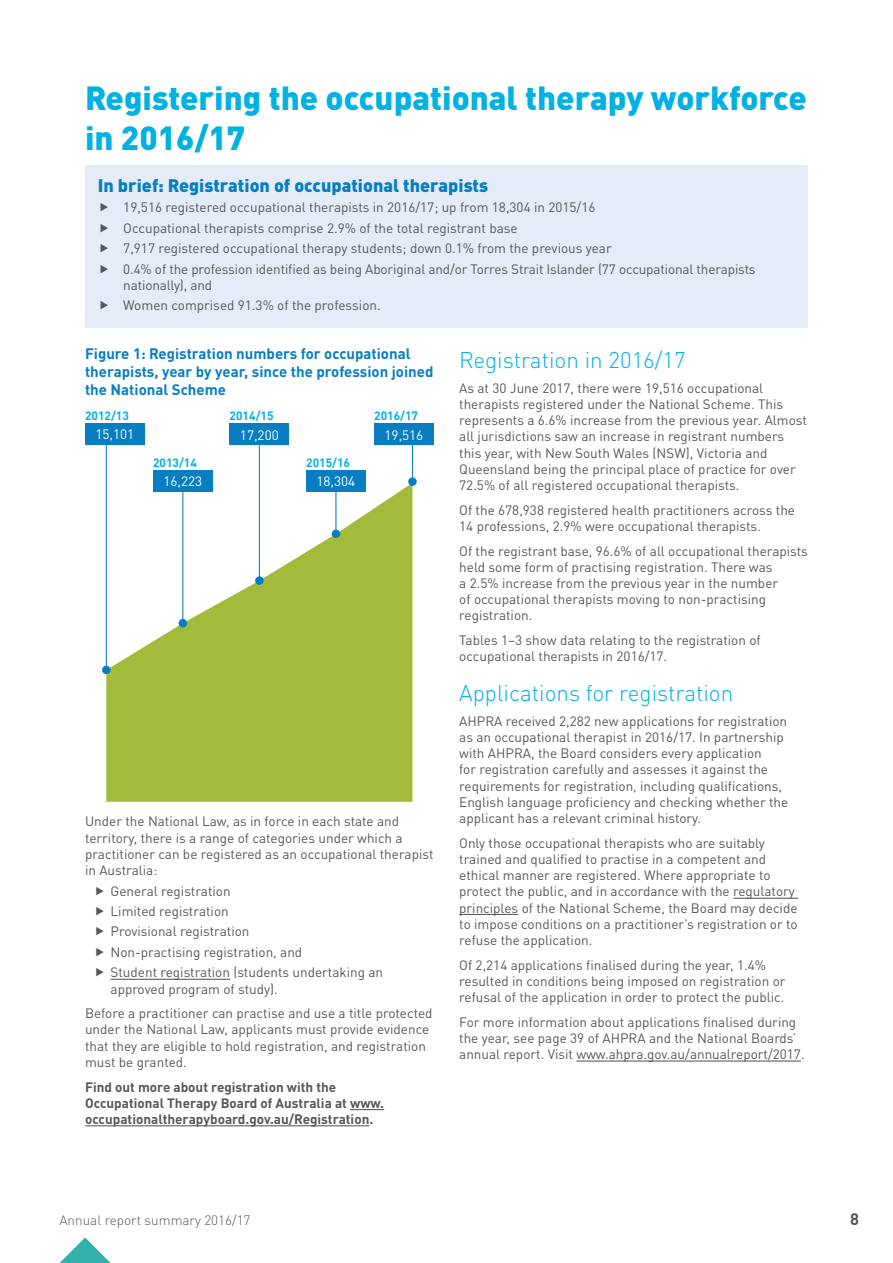
<style>
.page{position:relative;width:893px;height:1263px;background:#fff}
.page>*{position:absolute;margin:0;border:0;box-sizing:border-box;transform-origin:0 0}
.t1{font:900 33px/39.6px "DINOT";color:#00b1e3}
.t2{font:300 22.5px "DINOT";color:#00b1e3}
.t3{font:900 18px "DINOT";color:#077dc2}
.t4{font:700 16.5px "DINOT";color:#54585b}
.t5{font:700 15px/18px "DINOT";color:#077dc2}
.t6{font:13.5px/16.2px "DINOT";color:#54585b}
.t7{font:700 13.5px/16.2px "DINOT";color:#54585b}
.t8{font:13.5px "DINOT";color:#fff}
.t9{font:300 13.5px "DINOT";color:#54585b}
.t10{font:700 12px "DINOT";color:#00b1e3}
</style>
<div class="page">
<svg style="left:59px;top:1237px;width:52px;height:26px"></svg>
<div style="left:85px;top:165px;width:723px;height:163px;background:#e5ebf7"></div>
<hr style="left:111px;top:979px;width:119px;height:1px;background:#54585b">
<hr style="left:350px;top:1109px;width:34px;height:1px;background:#54585b">
<hr style="left:85px;top:1125px;width:284px;height:1px;background:#54585b">
<svg style="left:106px;top:483px;width:306px;height:319px;fill:#a2bb3a"></svg>
<hr style="left:106px;top:442px;width:1px;height:228px;background:#077dc2">
<hr style="left:259px;top:445px;width:1px;height:136px;background:#077dc2">
<hr style="left:182px;top:488px;width:1px;height:135px;background:#077dc2">
<hr style="left:335px;top:490px;width:1px;height:44px;background:#077dc2">
<hr style="left:412px;top:442px;width:1px;height:39px;background:#077dc2">
<div style="left:85px;top:423px;width:60px;height:22px;background:#077dc2"></div>
<div style="left:153px;top:471px;width:60px;height:21px;background:#077dc2"></div>
<div style="left:230px;top:424px;width:59px;height:21px;background:#077dc2"></div>
<div style="left:306px;top:471px;width:60px;height:21px;background:#077dc2"></div>
<div style="left:374px;top:424px;width:60px;height:21px;background:#077dc2"></div>
<div style="left:102px;top:666px;width:9px;height:8px;background:#077dc2;border-radius:50%"></div>
<div style="left:255px;top:576px;width:9px;height:9px;background:#077dc2;border-radius:50%"></div>
<div style="left:179px;top:619px;width:8px;height:8px;background:#077dc2;border-radius:50%"></div>
<div style="left:332px;top:530px;width:8px;height:8px;background:#077dc2;border-radius:50%"></div>
<div style="left:408px;top:477px;width:9px;height:9px;background:#077dc2;border-radius:50%"></div>
<hr style="left:733px;top:898px;width:65px;height:1px;background:#54585b">
<hr style="left:459px;top:914px;width:59px;height:1px;background:#54585b">
<hr style="left:576px;top:1060px;width:225px;height:1px;background:#54585b">
<h1 class="t1" style="left:85px;top:77px;width:723px">Registering the occupational therapy workforce in 2016/17</h1>
<h3 class="t3" style="left:98px;top:173px;width:392px">In brief: Registration of occupational therapists</h3>
<p class="t6" style="left:123px;top:197px;width:634px;line-height:20.4px">19,516 registered occupational therapists in 2016/17; up from 18,304 in 2015/16<br>Occupational therapists comprise 2.9% of the total registrant base<br>7,917 registered occupational therapy students; down 0.1% from the previous year<br>0.4% of the profession identified as being Aboriginal and/or Torres Strait Islander (77 occupational therapists</p>
<p class="t6" style="left:123px;top:275px;width:259px;line-height:20.4px">nationally), and<br>Women comprised 91.3% of the profession.</p>
<p class="t5" style="left:85px;top:344px;width:350px">Figure 1: Registration numbers for occupational therapists, year by year, since the profession joined the National Scheme</p>
<p class="t8" style="left:95px;top:426px;width:40px">15,101</p>
<p class="t8" style="left:163px;top:473px;width:40px">16,223</p>
<h2 class="t2" style="left:459px;top:346px;width:228px">Registration in 2016/17</h2>
<p class="t6" style="left:459px;top:380px;width:349px">As at 30 June 2017, there were 19,516 occupational therapists registered under the National Scheme. This represents a 6.6% increase from the previous year. Almost all jurisdictions saw an increase in registrant numbers this year, with New South Wales (NSW), Victoria and Queensland being the principal place of practice for over 72.5% of all registered occupational therapists.</p>
<p class="t6" style="left:459px;top:501px;width:337px">Of the 678,938 registered health practitioners across the<br>14 professions, 2.9% were occupational therapists.</p>
<p class="t6" style="left:459px;top:542px;width:350px">Of the registrant base, 96.6% of all occupational therapists held some form of practising registration. There was<br>a 2.5% increase from the previous year in the number<br>of occupational therapists moving to non-practising registration.</p>
<p class="t6" style="left:459px;top:632px;width:303px">Tables 1–3 show data relating to the registration of occupational therapists in 2016/17.</p>
<h2 class="t2" style="left:459px;top:679px;width:276px">Applications for registration</h2>
<p class="t6" style="left:459px;top:713px;width:331px">AHPRA received 2,282 new applications for registration as an occupational therapist in 2016/17. In partnership with AHPRA, the Board considers every application<br>for registration carefully and assesses it against the requirements for registration, including qualifications, English language proficiency and checking whether the applicant has a relevant criminal history.</p>
<p class="t6" style="left:459px;top:834px;width:340px">Only those occupational therapists who are suitably trained and qualified to practise in a competent and ethical manner are registered. Where appropriate to protect the public, and in accordance with the regulatory principles of the National Scheme, the Board may decide to impose conditions on a practitioner’s registration or to refuse the application.</p>
<p class="t6" style="left:459px;top:956px;width:328px">Of 2,214 applications finalised during the year, 1.4% resulted in conditions being imposed on registration or refusal of the application in order to protect the public.</p>
<p class="t6" style="left:459px;top:1013px;width:347px">For more information about applications finalised during the year, see page 39 of AHPRA and the National Boards’ annual report. Visit www.ahpra.gov.au/annualreport/2017.</p>
<p class="t10" style="left:85px;top:407px;width:45px">2012/13</p>
<p class="t10" style="left:230px;top:408px;width:45px">2014/15</p>
<p class="t10" style="left:374px;top:408px;width:45px">2016/17</p>
<p class="t8" style="left:240px;top:426px;width:40px">17,200</p>
<p class="t8" style="left:385px;top:426px;width:40px">19,516</p>
<p class="t10" style="left:153px;top:455px;width:45px">2013/14</p>
<p class="t10" style="left:306px;top:455px;width:45px">2015/16</p>
<p class="t8" style="left:317px;top:473px;width:40px">18,304</p>
<p class="t6" style="left:85px;top:813px;width:350px">Under the National Law, as in force in each state and territory, there is a range of categories under which a practitioner can be registered as an occupational therapist in Australia:</p>
<p class="t6" style="left:111px;top:880px;width:274px;line-height:20.4px">General registration<br>Limited registration<br>Provisional registration<br>Non-practising registration, and<br>Student registration (students undertaking an</p>
<p class="t6" style="left:85px;top:976px;width:349px;line-height:24.8px;text-indent:26px">approved program of study).<br>Before a practitioner can practise and use a title protected</p>
<p class="t6" style="left:85px;top:1021px;width:346px">under the National Law, applicants must provide evidence that they are eligible to hold registration, and registration must be granted.</p>
<p class="t7" style="left:85px;top:1078px;width:301px">Find out more about registration with the<br>Occupational Therapy Board of Australia at www. occupationaltherapyboard.gov.au/Registration.</p>
<p class="t9" style="left:60px;top:1211px;width:193px">Annual report summary 2016/17</p>
<p class="t4" style="left:850px;top:1208px;width:10px">8</p>
</div>
